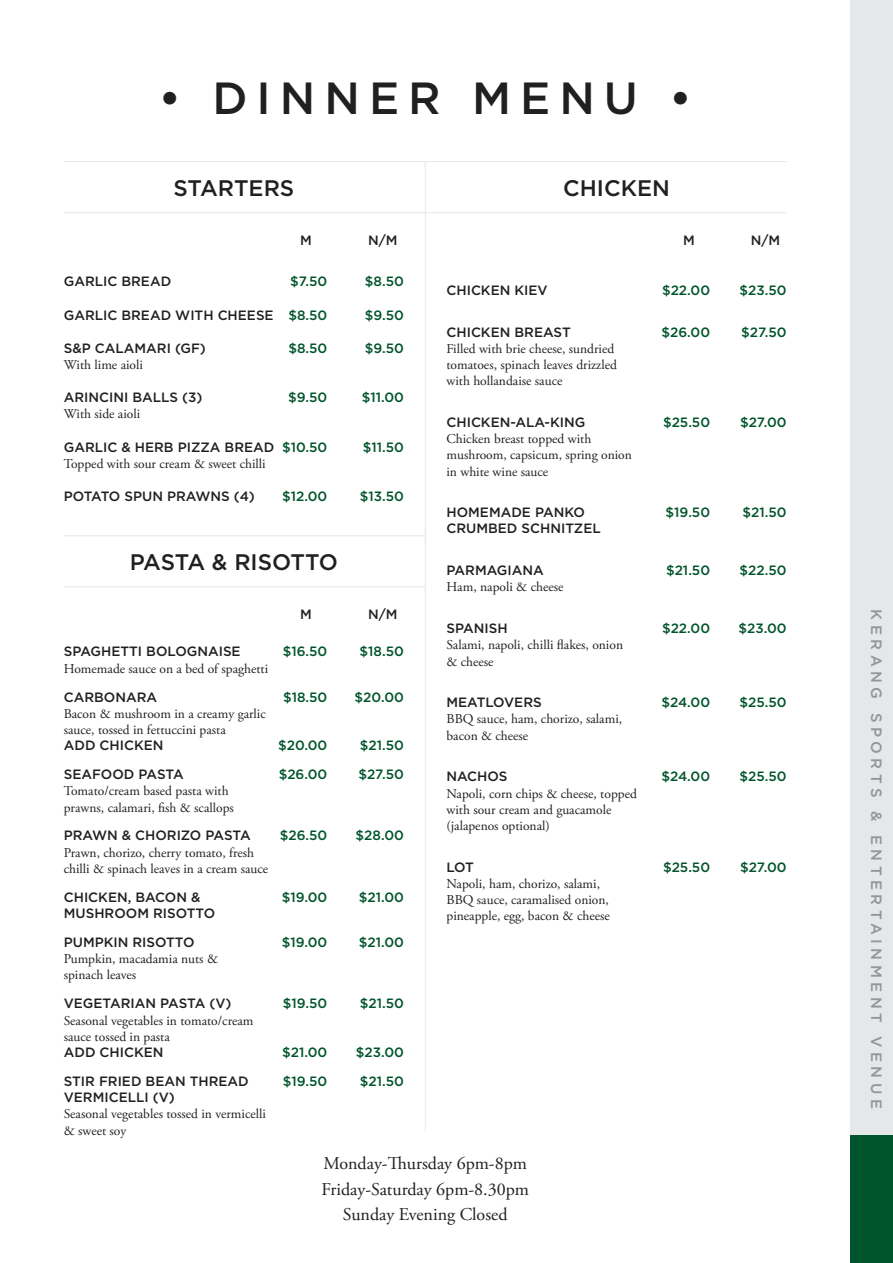
<style>
.page{position:relative;width:893px;height:1263px;background:#fff}
.page>*{position:absolute;margin:0;border:0;box-sizing:border-box;transform-origin:0 0}
.t1{font:500 45px "Gotham";letter-spacing:.2em;color:#221f1f}
.t2{font:500 22.5px "Gotham";color:#221f1f}
.t3{font:18px/25.8px "Adobe Garamond Pro";color:#221f1f;text-align:center}
.t4{font:500 15px "Gotham";letter-spacing:.3em;color:#939597}
.t5{font:13.5px/16.2px "Adobe Garamond Pro";color:#221f1f}
.t6{font:500 13.5px/29px "Gotham";color:#221f1f}
.t7{font:500 13.5px "Gotham";color:#00542b}
.s1{color:#00542b}
</style>
<div class="page">
<hr style="left:64px;top:161px;width:723px;height:1px;background:#e6e7e8">
<hr style="left:64px;top:535px;width:361px;height:1px;background:#e6e7e8">
<hr style="left:64px;top:212px;width:723px;height:1px;background:#e6e7e8">
<hr style="left:64px;top:586px;width:361px;height:1px;background:#e6e7e8">
<hr style="left:425px;top:162px;width:1px;height:969px;background:#e6e7e8">
<div style="left:850px;top:0;width:43px;height:1135px;background:#e6e7e8"></div>
<div style="left:850px;top:1135px;width:43px;height:128px;background:#00542b"></div>
<h1 class="t1" style="left:159px;top:78px;width:534px">• DINNER MENU •</h1>
<h2 class="t2" style="left:173px;top:178px;width:122px">STARTERS</h2>
<p class="t6" style="left:300px;top:226px;width:13px">M</p>
<p class="t6" style="left:368px;top:226px;width:31px">N/M</p>
<p class="t6" style="left:64px;top:268px;width:109px">GARLIC BREAD</p>
<p class="t7" style="left:290px;top:276px;width:39px">$7.50</p>
<p class="t7" style="left:365px;top:276px;width:40px">$8.50</p>
<p class="t6" style="left:64px;top:301px;width:265px">GARLIC BREAD WITH CHEESE <span class="s1">$8.50</span></p>
<p class="t7" style="left:365px;top:309px;width:41px">$9.50</p>
<p class="t6" style="left:64px;top:334px;width:144px">S&amp;P CALAMARI (GF)</p>
<p class="t7" style="left:288px;top:342px;width:40px">$8.50</p>
<p class="t7" style="left:365px;top:342px;width:41px">$9.50</p>
<p class="t5" style="left:64px;top:358px;width:81px">With lime aioli</p>
<p class="t6" style="left:64px;top:384px;width:140px">ARINCINI BALLS (3)</p>
<p class="t7" style="left:288px;top:391px;width:41px">$9.50</p>
<p class="t7" style="left:362px;top:391px;width:44px">$11.00</p>
<p class="t5" style="left:64px;top:407px;width:78px">With side aioli</p>
<p class="t6" style="left:64px;top:433px;width:265px">GARLIC &amp; HERB PIZZA BREAD <span class="s1">$10.50</span></p>
<p class="t7" style="left:363px;top:441px;width:43px">$11.50</p>
<p class="t5" style="left:64px;top:457px;width:203px">Topped with sour cream &amp; sweet chilli</p>
<p class="t6" style="left:64px;top:482px;width:193px">POTATO SPUN PRAWNS (4)</p>
<p class="t7" style="left:282px;top:490px;width:47px">$12.00</p>
<p class="t7" style="left:360px;top:490px;width:46px">$13.50</p>
<h2 class="t2" style="left:130px;top:552px;width:210px">PASTA &amp; RISOTTO</h2>
<p class="t6" style="left:300px;top:600px;width:13px">M</p>
<p class="t6" style="left:368px;top:600px;width:31px">N/M</p>
<p class="t6" style="left:64px;top:638px;width:178px">SPAGHETTI BOLOGNAISE</p>
<p class="t7" style="left:283px;top:645px;width:46px">$16.50</p>
<p class="t7" style="left:360px;top:645px;width:46px">$18.50</p>
<p class="t5" style="left:64px;top:661px;width:206px">Homemade sauce on a bed of spaghetti</p>
<p class="t6" style="left:64px;top:683px;width:95px">CARBONARA</p>
<p class="t7" style="left:283px;top:691px;width:46px">$18.50</p>
<p class="t7" style="left:355px;top:691px;width:51px">$20.00</p>
<p class="t5" style="left:64px;top:707px;width:204px">Bacon &amp; mushroom in a creamy garlic sauce, tossed in fettuccini pasta</p>
<p class="t6" style="left:64px;top:732px;width:101px">ADD CHICKEN</p>
<p class="t7" style="left:278px;top:739px;width:51px">$20.00</p>
<p class="t7" style="left:360px;top:739px;width:46px">$21.50</p>
<p class="t6" style="left:64px;top:760px;width:121px">SEAFOOD PASTA</p>
<p class="t7" style="left:279px;top:768px;width:50px">$26.00</p>
<p class="t7" style="left:358px;top:768px;width:47px">$27.50</p>
<p class="t5" style="left:64px;top:784px;width:172px">Tomato/cream based pasta with prawns, calamari, fish &amp; scallops</p>
<p class="t6" style="left:64px;top:822px;width:188px">PRAWN &amp; CHORIZO PASTA</p>
<p class="t7" style="left:280px;top:830px;width:49px">$26.50</p>
<p class="t7" style="left:356px;top:830px;width:50px">$28.00</p>
<p class="t5" style="left:64px;top:845px;width:206px">Prawn, chorizo, cherry tomato, fresh chilli &amp; spinach leaves in a cream sauce</p>
<p class="t6" style="left:64px;top:883px;width:138px">CHICKEN, BACON &amp;</p>
<p class="t7" style="left:282px;top:891px;width:47px">$19.00</p>
<p class="t7" style="left:359px;top:891px;width:47px">$21.00</p>
<p class="t6" style="left:64px;top:899px;width:153px">MUSHROOM RISOTTO<br>PUMPKIN RISOTTO</p>
<p class="t7" style="left:282px;top:936px;width:47px">$19.00</p>
<p class="t7" style="left:359px;top:936px;width:47px">$21.00</p>
<p class="t5" style="left:64px;top:952px;width:156px">Pumpkin, macadamia nuts &amp; spinach leaves</p>
<p class="t6" style="left:64px;top:990px;width:169px">VEGETARIAN PASTA (V)</p>
<p class="t7" style="left:283px;top:997px;width:46px">$19.50</p>
<p class="t7" style="left:360px;top:997px;width:46px">$21.50</p>
<p class="t5" style="left:64px;top:1013px;width:191px">Seasonal vegetables in tomato/cream sauce tossed in pasta</p>
<p class="t6" style="left:64px;top:1038px;width:101px">ADD CHICKEN</p>
<p class="t7" style="left:282px;top:1046px;width:47px">$21.00</p>
<p class="t7" style="left:356px;top:1046px;width:50px">$23.00</p>
<p class="t6" style="left:64px;top:1067px;width:187px">STIR FRIED BEAN THREAD</p>
<p class="t7" style="left:283px;top:1075px;width:46px">$19.50</p>
<p class="t7" style="left:360px;top:1075px;width:46px">$21.50</p>
<p class="t6" style="left:64px;top:1083px;width:112px">VERMICELLI (V)</p>
<p class="t5" style="left:64px;top:1107px;width:204px">Seasonal vegetables tossed in vermicelli &amp; sweet soy</p>
<h2 class="t2" style="left:563px;top:178px;width:108px">CHICKEN</h2>
<p class="t6" style="left:683px;top:226px;width:13px">M</p>
<p class="t6" style="left:751px;top:226px;width:31px">N/M</p>
<p class="t6" style="left:446px;top:276px;width:103px">CHICKEN KIEV</p>
<p class="t7" style="left:662px;top:284px;width:50px">$22.00</p>
<p class="t7" style="left:740px;top:284px;width:49px">$23.50</p>
<p class="t6" style="left:446px;top:318px;width:126px">CHICKEN BREAST</p>
<p class="t7" style="left:661px;top:326px;width:50px">$26.00</p>
<p class="t7" style="left:741px;top:326px;width:47px">$27.50</p>
<p class="t5" style="left:446px;top:342px;width:172px">Filled with brie cheese, sundried tomatoes, spinach leaves drizzled with hollandaise sauce</p>
<p class="t6" style="left:446px;top:408px;width:140px">CHICKEN-ALA-KING</p>
<p class="t7" style="left:663px;top:416px;width:49px">$25.50</p>
<p class="t7" style="left:740px;top:416px;width:48px">$27.00</p>
<p class="t5" style="left:446px;top:432px;width:187px">Chicken breast topped with mushroom, capsicum, spring onion in white wine sauce</p>
<p class="t6" style="left:446px;top:499px;width:140px">HOMEMADE PANKO</p>
<p class="t7" style="left:666px;top:506px;width:46px">$19.50</p>
<p class="t7" style="left:743px;top:506px;width:46px">$21.50</p>
<p class="t6" style="left:446px;top:515px;width:156px">CRUMBED SCHNITZEL</p>
<p class="t6" style="left:446px;top:557px;width:99px">PARMAGIANA</p>
<p class="t7" style="left:666px;top:564px;width:46px">$21.50</p>
<p class="t7" style="left:740px;top:564px;width:49px">$22.50</p>
<p class="t5" style="left:446px;top:580px;width:118px">Ham, napoli &amp; cheese</p>
<p class="t6" style="left:446px;top:615px;width:63px">SPANISH</p>
<p class="t7" style="left:662px;top:622px;width:50px">$22.00</p>
<p class="t7" style="left:738px;top:622px;width:50px">$23.00</p>
<p class="t5" style="left:446px;top:638px;width:178px">Salami, napoli, chilli flakes, onion &amp; cheese</p>
<p class="t6" style="left:446px;top:689px;width:97px">MEATLOVERS</p>
<p class="t7" style="left:661px;top:696px;width:50px">$24.00</p>
<p class="t7" style="left:739px;top:696px;width:49px">$25.50</p>
<p class="t5" style="left:446px;top:712px;width:177px">BBQ sauce, ham, chorizo, salami, bacon &amp; cheese</p>
<p class="t6" style="left:446px;top:763px;width:63px">NACHOS</p>
<p class="t7" style="left:661px;top:770px;width:50px">$24.00</p>
<p class="t7" style="left:739px;top:770px;width:49px">$25.50</p>
<p class="t5" style="left:446px;top:786px;width:192px">Napoli, corn chips &amp; cheese, topped with sour cream and guacamole (jalapenos optional)</p>
<p class="t6" style="left:446px;top:853px;width:29px">LOT</p>
<p class="t7" style="left:663px;top:861px;width:49px">$25.50</p>
<p class="t7" style="left:740px;top:861px;width:48px">$27.00</p>
<p class="t5" style="left:446px;top:877px;width:165px">Napoli, ham, chorizo, salami,<br>BBQ sauce, caramalised onion, pineapple, egg, bacon &amp; cheese</p>
<h3 class="t3" style="left:321px;top:1152px;width:209px">Monday-Thursday 6pm-8pm<br>Friday-Saturday 6pm-8.30pm<br>Sunday Evening Closed</h3>
<p class="t4" style="left:883px;top:609px;width:501px;rotate:90deg">KERANG SPORTS &amp; ENTERTAINMENT VENUE</p>
</div>
